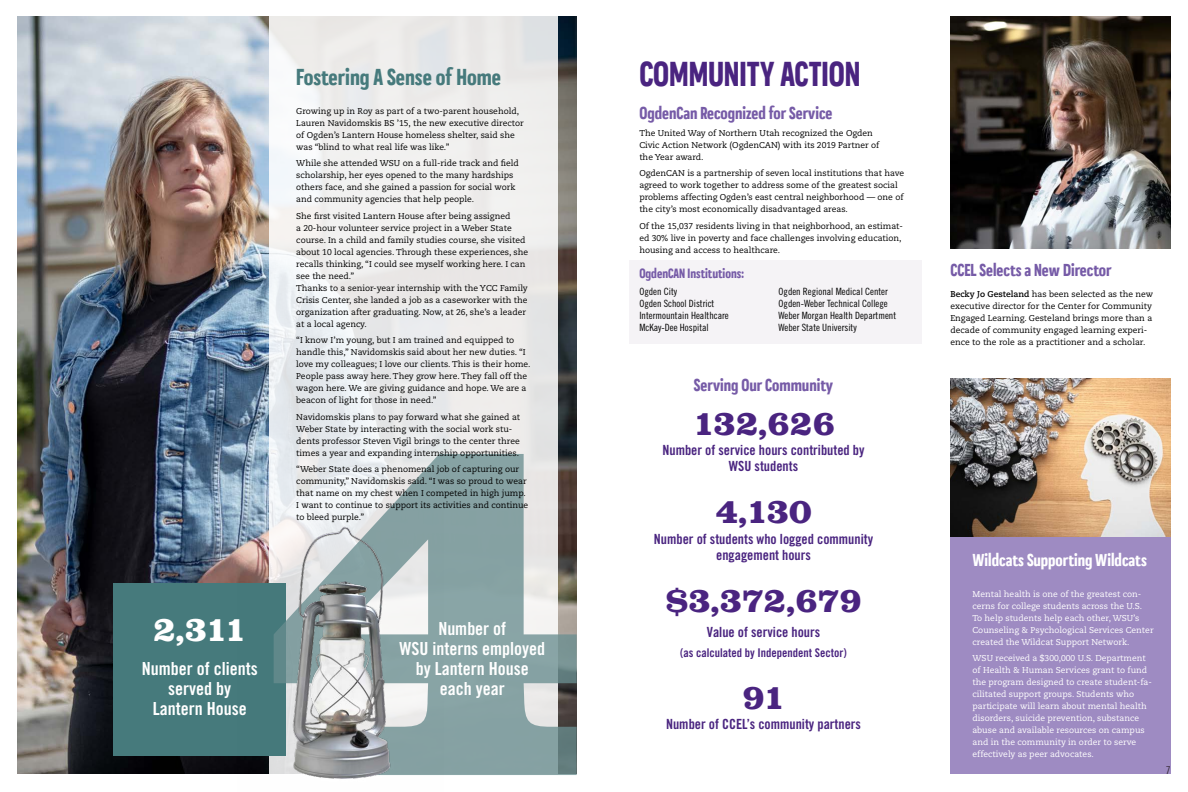
<style>
.page{position:relative;width:1188px;height:792px;background:#fff}
.page>*{position:absolute;margin:0;border:0;box-sizing:border-box;transform-origin:0 0}
.t1{font:700 36px "Clarendon T Extr";color:#4a2480}
.t2{font:700 condensed 36px "Praktika";color:#4a2480}
.t3{font:700 36px "Clarendon T Extr";color:#fff}
.t4{font:700 condensed 24px "Praktika";color:#467a7c}
.t5{font:18px/20px "Trade Gothic LT Std Bd Cn 20";color:#fff;text-align:center}
.t6{font:700 condensed 18px "Praktika";color:#765ba7}
.t7{font:700 condensed 18px "Praktika";color:#fff}
.t8{font:14px/16px "Trade Gothic LT Std Bd Cn 20";color:#4a2480;text-align:center}
.t9{font:700 condensed 14px "Praktika";color:#765ba7}
.t10{font:12px "Trade Gothic LT Std Bd Cn 20";color:#4a2480}
.t11{font:11px "Trade Gothic LT Std Cn 18";color:#544b46}
.t12{font:10px/12px "Trade Gothic LT Std Cn 18";color:#000}
.t13{font:8.5px/12px "Caecilia LT Std";color:#000}
.t14{font:8.5px/12px "Caecilia LT Std";color:#fff}
.s1{font-weight:700}
</style>
<div class="page">
<div style="left:950px;top:523px;width:221px;height:251px;background:#9e8bc2"></div>
<img style="left:17px;top:17px;width:560px;height:757px">
<svg style="left:269px;top:16px;width:288px;height:485px;fill:#eeedec"></svg>
<div style="left:114px;top:584px;width:172px;height:172px;background:#467a7c"></div>
<div style="left:629px;top:260px;width:293px;height:84px;background:#f5f3f6"></div>
<img style="left:950px;top:17px;width:221px;height:231px">
<svg style="left:274px;top:454px;width:303px;height:321px;background:#9daeaf"></svg>
<img style="left:238px;top:501px;width:205px;height:278px">
<img style="left:950px;top:378px;width:221px;height:158px">
<h1 class="t3" style="left:153px;top:609px;width:95px">2,311</h1>
<h3 class="t5" style="left:142px;top:658px;width:117px">Number of clients served by<br>Lantern House</h3>
<h2 class="t4" style="left:296px;top:59px;width:206px">Fostering A Sense of Home</h2>
<p class="t13" style="left:296px;top:105px;width:229px">Growing up in Roy as part of a two-parent household, Lauren Navidomskis BS ’15, the new executive director of Ogden’s Lantern House homeless shelter, said she was “blind to what real life was like.”</p>
<p class="t13" style="left:296px;top:158px;width:224px">While she attended WSU on a full-ride track and field scholarship, her eyes opened to the many hardships others face, and she gained a passion for social work and community agencies that help people.</p>
<p class="t13" style="left:296px;top:210px;width:233px">She first visited Lantern House after being assigned<br>a 20-hour volunteer service project in a Weber State course. In a child and family studies course, she visited about 10 local agencies. Through these experiences, she recalls thinking, “I could see myself working here. I can see the need.”<br>Thanks to a senior-year internship with the YCC Family Crisis Center, she landed a job as a caseworker with the organization after graduating. Now, at 26, she’s a leader at a local agency.</p>
<p class="t13" style="left:296px;top:335px;width:236px">“I know I’m young, but I am trained and equipped to handle this,” Navidomskis said about her new duties. “I love my colleagues; I love our clients. This is their home.<br>People pass away here. They grow here. They fall off the wagon here. We are giving guidance and hope. We are a beacon of light for those in need.”</p>
<p class="t13" style="left:296px;top:411px;width:225px">Navidomskis plans to pay forward what she gained at Weber State by interacting with the social work stu&shy;dents professor Steven Vigil brings to the center three times a year and expanding internship opportunities.</p>
<p class="t13" style="left:296px;top:464px;width:234px">“Weber State does a phenomenal job of capturing our community,” Navidomskis said. “I was so proud to wear that name on my chest when I competed in high jump.<br>I want to continue to support its activities and continue to bleed purple.”</p>
<h3 class="t5" style="left:399px;top:619px;width:147px">Number of<br>WSU interns employed by Lantern House each year</h3>
<h1 class="t2" style="left:639px;top:46px;width:223px">COMMUNITY ACTION</h1>
<h3 class="t6" style="left:639px;top:99px;width:195px">OgdenCan Recognized for Service</h3>
<p class="t13" style="left:639px;top:127px;width:241px">The United Way of Northern Utah recognized the Ogden<br>Civic Action Network (OgdenCAN) with its 2019 Partner of the Year award.</p>
<p class="t13" style="left:639px;top:168px;width:266px">OgdenCAN is a partnership of seven local institutions that have agreed to work together to address some of the greatest social problems affecting Ogden’s east central neighborhood — one of the city’s most economically disadvantaged areas.</p>
<p class="t13" style="left:639px;top:220px;width:265px">Of the 15,037 residents living in that neighborhood, an estimat&shy;ed 30% live in poverty and face challenges involving education, housing and access to healthcare.</p>
<h3 class="t9" style="left:639px;top:263px;width:106px">OgdenCAN Institutions:</h3>
<p class="t12" style="left:639px;top:285px;width:91px">Ogden City<br>Ogden School District<br>Intermountain Healthcare<br>McKay-Dee Hospital</p>
<p class="t12" style="left:779px;top:285px;width:119px">Ogden Regional Medical Center<br>Ogden-Weber Technical College<br>Weber Morgan Health Department<br>Weber State University</p>
<h3 class="t6" style="left:694px;top:371px;width:141px">Serving Our Community</h3>
<h1 class="t1" style="left:692px;top:402px;width:144px">132,626</h1>
<h3 class="t8" style="left:663px;top:442px;width:204px">Number of service hours contributed by<br>WSU students</h3>
<h1 class="t1" style="left:715px;top:491px;width:98px">4,130</h1>
<h3 class="t8" style="left:654px;top:531px;width:221px">Number of students who logged community engagement hours</h3>
<h1 class="t1" style="left:666px;top:579px;width:198px">$3,372,679</h1>
<h3 class="t8" style="left:707px;top:623px;width:115px">Value of service hours</h3>
<h3 class="t10" style="left:680px;top:645px;width:168px">(as calculated by Independent Sector)</h3>
<h1 class="t1" style="left:742px;top:676px;width:44px">91</h1>
<h3 class="t8" style="left:666px;top:716px;width:196px">Number of CCEL’s community partners</h3>
<h3 class="t6" style="left:950px;top:256px;width:163px">CCEL Selects a New Director</h3>
<p class="t13" style="left:950px;top:288px;width:204px"><span class="s1">Becky Jo Gesteland</span> has been selected as the new executive director for the Center for Community Engaged Learning. Gesteland brings more than a decade of community engaged learning experi&shy;ence to the role as a practitioner and a scholar.</p>
<h3 class="t7" style="left:972px;top:546px;width:176px">Wildcats Supporting Wildcats</h3>
<p class="t14" style="left:972px;top:588px;width:183px">Mental health is one of the greatest con&shy;cerns for college students across the U.S.<br>To help students help each other, WSU’s Counseling &amp; Psychological Services Center created the Wildcat Support Network.</p>
<p class="t14" style="left:972px;top:652px;width:181px">WSU received a $300,000 U.S. Department of Health &amp; Human Services grant to fund the program designed to create student-fa&shy;cilitated support groups. Students who participate will learn about mental health disorders, suicide prevention, substance abuse and available resources on campus and in the community in order to serve effectively as peer advocates.</p>
<p class="t11" style="left:1166px;top:764px;width:6px">7</p>
</div>
